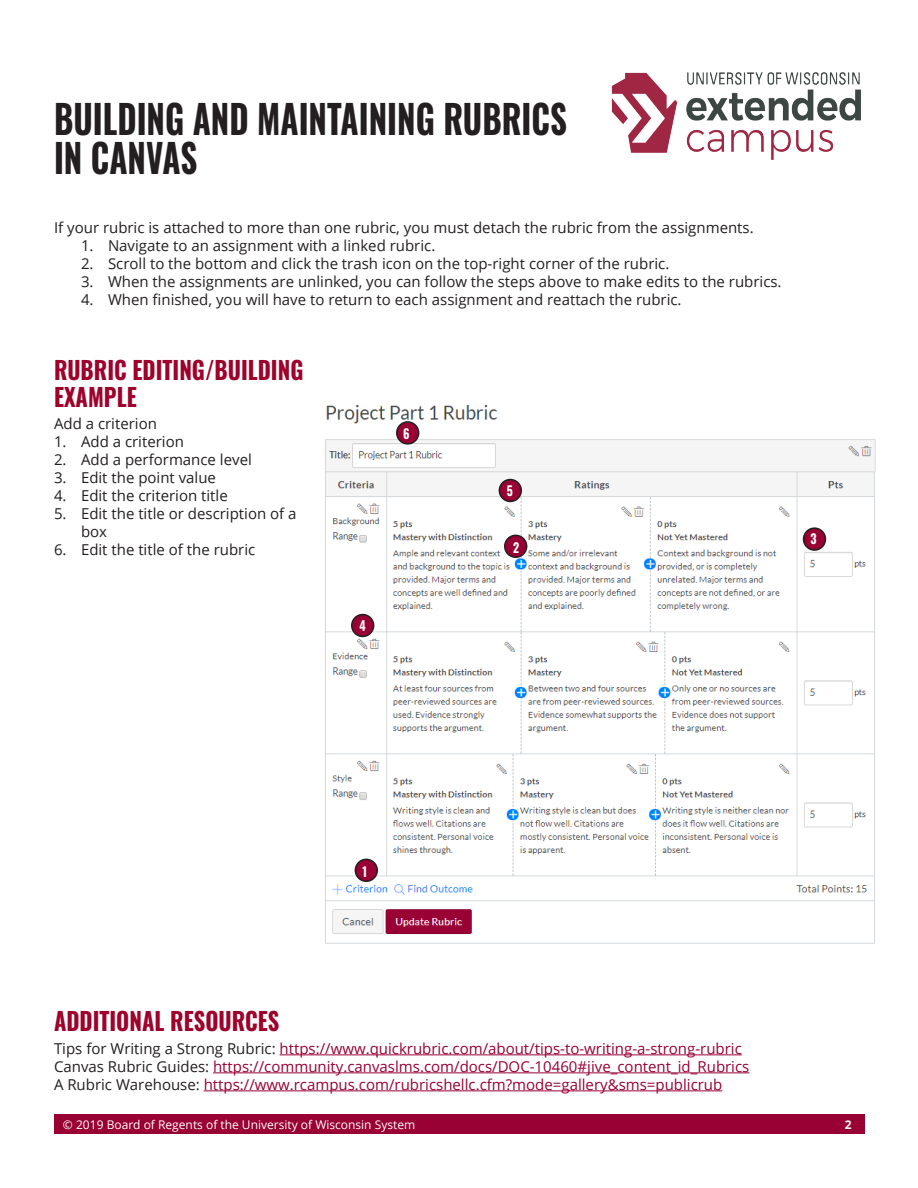
<style>
.page{position:relative;width:918px;height:1188px;background:#fff}
.page>*{position:absolute;margin:0;border:0;box-sizing:border-box;transform-origin:0 0}
.t1{font:700 39.6px/39.6px "Oswald";color:#231f20;scale:.83 1}
.Header_1{font:700 24.75px/27px "Oswald";color:#9e022b;scale:.91 1}
.Paragraph_Style_1{font:15px/18px "Open Sans";color:#231f20}
.Paragraph_Style_1-2{font:15px "Open Sans";color:#903}
.Header_1-2{font:700 13.2px "Oswald";color:#fff;scale:.91 1}
.t2{font:12px "Open Sans";color:#fff}
.t3{font:700 12px "Open Sans";color:#fff}
.s1{color:#231f20}
</style>
<div class="page">
<img style="left:611px;top:72px;width:250px;height:88px">
<div style="left:54px;top:1114px;width:810px;height:20px;background:#903"></div>
<hr style="left:280px;top:1054px;width:462px;height:1px;background:#903">
<hr style="left:213px;top:1072px;width:536px;height:1px;background:#903">
<hr style="left:204px;top:1090px;width:518px;height:1px;background:#903">
<img style="left:325px;top:405px;width:551px;height:539px">
<div style="left:355px;top:859px;width:22px;height:22px;background:#903;border-radius:50%"></div>
<div style="left:355px;top:859px;width:23px;height:23px;border:2px solid #231f20;border-radius:50%"></div>
<div style="left:505px;top:535px;width:22px;height:22px;background:#903;border-radius:50%"></div>
<div style="left:504px;top:535px;width:23px;height:23px;border:2px solid #231f20;border-radius:50%"></div>
<div style="left:804px;top:528px;width:21px;height:22px;background:#903;border-radius:50%"></div>
<div style="left:803px;top:527px;width:23px;height:24px;border:2px solid #231f20;border-radius:50%"></div>
<div style="left:499px;top:480px;width:22px;height:21px;background:#903;border-radius:50%"></div>
<div style="left:499px;top:479px;width:23px;height:23px;border:2px solid #231f20;border-radius:50%"></div>
<div style="left:397px;top:422px;width:22px;height:22px;background:#903;border-radius:50%"></div>
<div style="left:396px;top:421px;width:23px;height:24px;border:2px solid #231f20;border-radius:50%"></div>
<div style="left:352px;top:615px;width:22px;height:21px;background:#903;border-radius:50%"></div>
<div style="left:351px;top:614px;width:23px;height:23px;border:2px solid #231f20;border-radius:50%"></div>
<p class="t1" style="left:54px;top:101px;width:620px">BUILDING AND MAINTAINING RUBRICS<br>IN CANVAS</p>
<p class="Paragraph_Style_1" style="left:54px;top:218px;width:701px">If your rubric is attached to more than one rubric, you must detach the rubric from the assignments.</p>
<p class="Paragraph_Style_1" style="left:81px;top:236px;width:356px">1. Navigate to an assignment with a linked rubric.</p>
<p class="Paragraph_Style_1" style="left:81px;top:254px;width:590px">2. Scroll to the bottom and click the trash icon on the top-right corner of the rubric.</p>
<p class="Paragraph_Style_1" style="left:81px;top:272px;width:702px">3. When the assignments are unlinked, you can follow the steps above to make edits to the rubrics.</p>
<p class="Paragraph_Style_1" style="left:81px;top:290px;width:602px">4. When finished, you will have to return to each assignment and reattach the rubric.</p>
<p class="Header_1" style="left:54px;top:358px;width:276px">RUBRIC EDITING/BUILDING<br>EXAMPLE</p>
<p class="Paragraph_Style_1" style="left:54px;top:414px;width:104px">Add a criterion</p>
<p class="Paragraph_Style_1" style="left:54px;top:432px;width:131px">1. Add a criterion</p>
<p class="Paragraph_Style_1" style="left:54px;top:450px;width:199px">2. Add a performance level</p>
<p class="Paragraph_Style_1" style="left:54px;top:468px;width:164px">3. Edit the point value</p>
<p class="Paragraph_Style_1" style="left:54px;top:486px;width:175px">4. Edit the criterion title</p>
<p class="Paragraph_Style_1" style="left:81px;top:504px;width:217px;text-indent:-27px">5. Edit the title or description of a box</p>
<p class="Paragraph_Style_1" style="left:54px;top:540px;width:203px">6. Edit the title of the rubric</p>
<p class="Header_1-2" style="left:403px;top:427px;width:9px">6</p>
<p class="Header_1-2" style="left:359px;top:619px;width:8px">4</p>
<p class="Header_1-2" style="left:507px;top:484px;width:8px">5</p>
<p class="Header_1-2" style="left:513px;top:540px;width:8px">2</p>
<p class="Header_1-2" style="left:811px;top:532px;width:8px">3</p>
<p class="Header_1-2" style="left:362px;top:864px;width:7px">1</p>
<p class="Header_1" style="left:54px;top:1009px;width:249px">ADDITIONAL RESOURCES</p>
<p class="Paragraph_Style_1-2" style="left:54px;top:1038px;width:689px"><span class="s1">Tips for Writing a Strong Rubric:</span> https://www.quickrubric.com/about/tips-to-writing-a-strong-rubric</p>
<p class="Paragraph_Style_1-2" style="left:54px;top:1056px;width:697px"><span class="s1">Canvas Rubric Guides:</span> https://community.canvaslms.com/docs/DOC-10460#jive_content_id_Rubrics</p>
<p class="Paragraph_Style_1-2" style="left:54px;top:1074px;width:670px"><span class="s1">A Rubric Warehouse:</span> https://www.rcampus.com/rubricshellc.cfm?mode=gallery&amp;sms=publicrub</p>
<p class="t2" style="left:63px;top:1116px;width:354px">© 2019 Board of Regents of the University of Wisconsin System</p>
<p class="t3" style="left:845px;top:1116px;width:8px">2</p>
</div>
